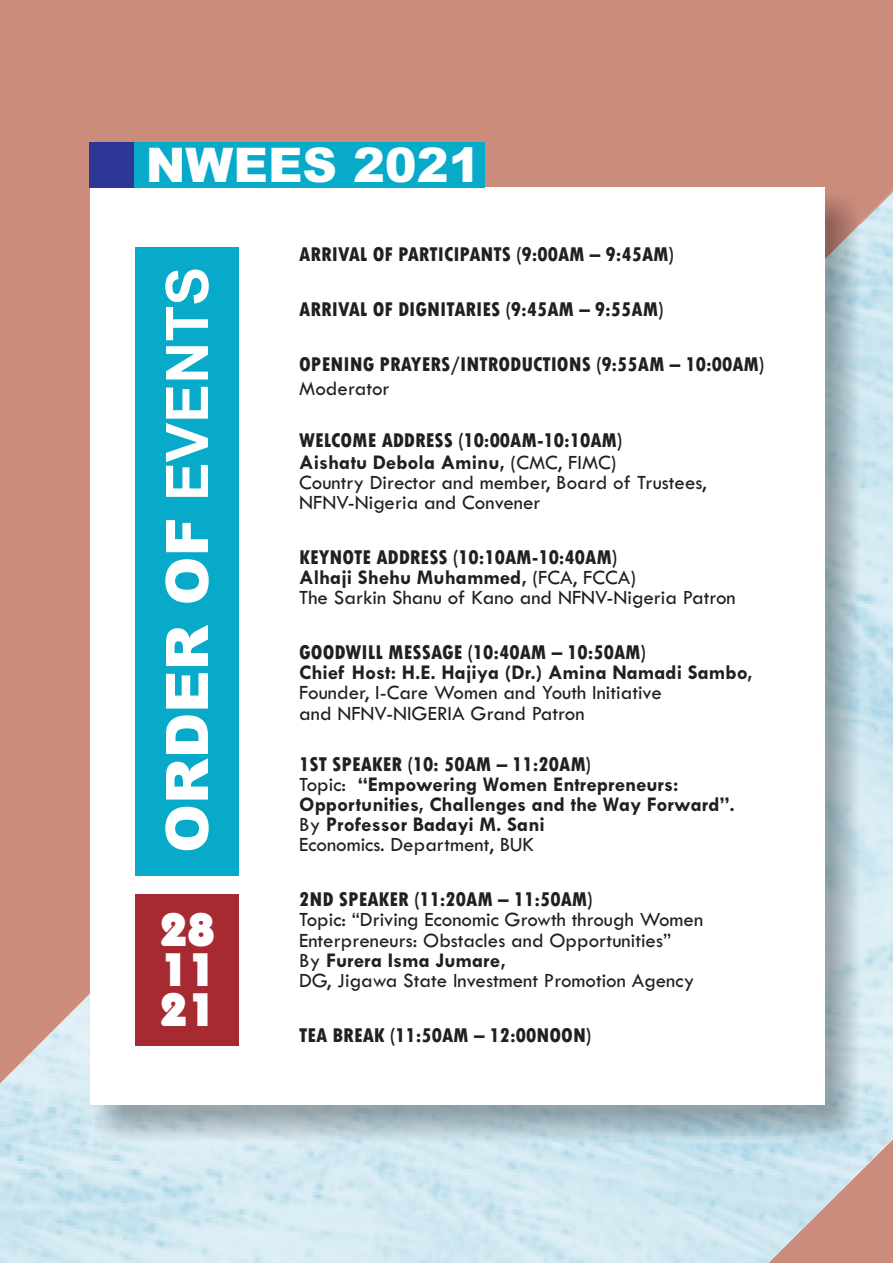
<style>
.page{position:relative;width:893px;height:1263px;background:#fff}
.page>*{position:absolute;margin:0;border:0;box-sizing:border-box;transform-origin:0 0}
.t1{font:900 58.65px "Arial";color:#fff}
.t2{font:900 47.85px "Arial";color:#fff}
.t3{font:800 46.8px/39.9px "Bauhaus IT Cby BT";color:#fff;text-align:justify}
.t4{font:21px/20.1px "Tw Cen";color:#231f20}
.t5{font:800 condensed 21px/22.4px "Tw Cen";color:#231f20}
.t6{font:700 21px/20.1px "Tw Cen";color:#231f20}
.s1{font-weight:700}
.s2{font-weight:700;font-stretch:normal}
.s3{font-weight:400;font-stretch:normal}
.s4{font-weight:800;font-stretch:condensed}
.s5{font-weight:400}
</style>
<div class="page">
<div style="left:0;top:0;width:893px;height:190px;background:#cc8c7c"></div>
<img style="left:0;top:190px;width:893px;height:1073px">
<img style="left:95px;top:194px;width:764px;height:947px">
<div style="left:90px;top:187px;width:735px;height:918px;background:#fff"></div>
<div style="left:135px;top:894px;width:104px;height:151px;background:#a72a33"></div>
<div style="left:135px;top:247px;width:104px;height:628px;background:#08aac9"></div>
<div style="left:90px;top:142px;width:66px;height:45px;background:#2c3695"></div>
<div style="left:134px;top:142px;width:350px;height:45px;background:#08aac9"></div>
<h2 class="t2" style="left:146px;top:148px;width:336px">NWEES 2021</h2>
<h1 class="t1" style="left:166px;top:853px;width:588px;rotate:-90deg">ORDER OF <span class="s1">EVENTS</span></h1>
<h3 class="t3" style="left:160px;top:914px;width:56px">28<br>11<br>21</h3>
<p class="t5" style="left:299px;top:245px;width:376px">ARRIVAL OF PARTICIPANTS (9:00AM – 9:45AM)</p>
<p class="t5" style="left:299px;top:299px;width:366px">ARRIVAL OF DIGNITARIES (9:45AM – 9:55AM)</p>
<p class="t5" style="left:299px;top:354px;width:467px">OPENING PRAYERS/INTRODUCTIONS (9:55AM – 10:00AM)</p>
<p class="t4" style="left:299px;top:380px;width:92px">Moderator</p>
<p class="t5" style="left:299px;top:430px;width:325px">WELCOME ADDRESS (10:00AM-10:10AM)<br><span class="s2">Aishatu Debola Aminu,</span> <span class="s3">(CMC, FIMC)</span></p>
<p class="t4" style="left:299px;top:474px;width:409px">Country Director and member, Board of Trustees,<br>NFNV-Nigeria and Convener</p>
<p class="t4" style="left:299px;top:549px;width:438px"><span class="s4">KEYNOTE ADDRESS (10:10AM-10:40AM)<br></span><span class="s1">Alhaji Shehu Muhammed,</span> (FCA, FCCA)<br>The Sarkin Shanu of Kano and NFNV-Nigeria Patron</p>
<p class="t5" style="left:299px;top:643px;width:348px">GOODWILL MESSAGE (10:40AM – 10:50AM)</p>
<p class="t6" style="left:299px;top:664px;width:455px">Chief Host: H.E. Hajiya (Dr.) Amina Namadi Sambo,</p>
<p class="t4" style="left:299px;top:684px;width:364px">Founder, I-Care Women and Youth Initiative and NFNV-NIGERIA Grand Patron</p>
<p class="t6" style="left:299px;top:755px;width:437px"><span class="s4">1ST SPEAKER (10: 50AM – 11:20AM)<br></span><span class="s5">Topic:</span> “Empowering Women Entrepreneurs:<br>Opportunities, Challenges and the Way Forward”.<br><span class="s5">By</span> Professor Badayi M. Sani<br><span class="s5">Economics. Department, BUK</span></p>
<p class="t5" style="left:299px;top:890px;width:295px">2ND SPEAKER (11:20AM – 11:50AM)</p>
<p class="t4" style="left:299px;top:911px;width:405px">Topic: “Driving Economic Growth through Women Enterpreneurs: Obstacles and Opportunities”<br>By <span class="s1">Furera Isma Jumare,<br></span>DG, Jigawa State Investment Promotion Agency</p>
<p class="t5" style="left:299px;top:1025px;width:294px">TEA BREAK (11:50AM – 12:00NOON)</p>
</div>
